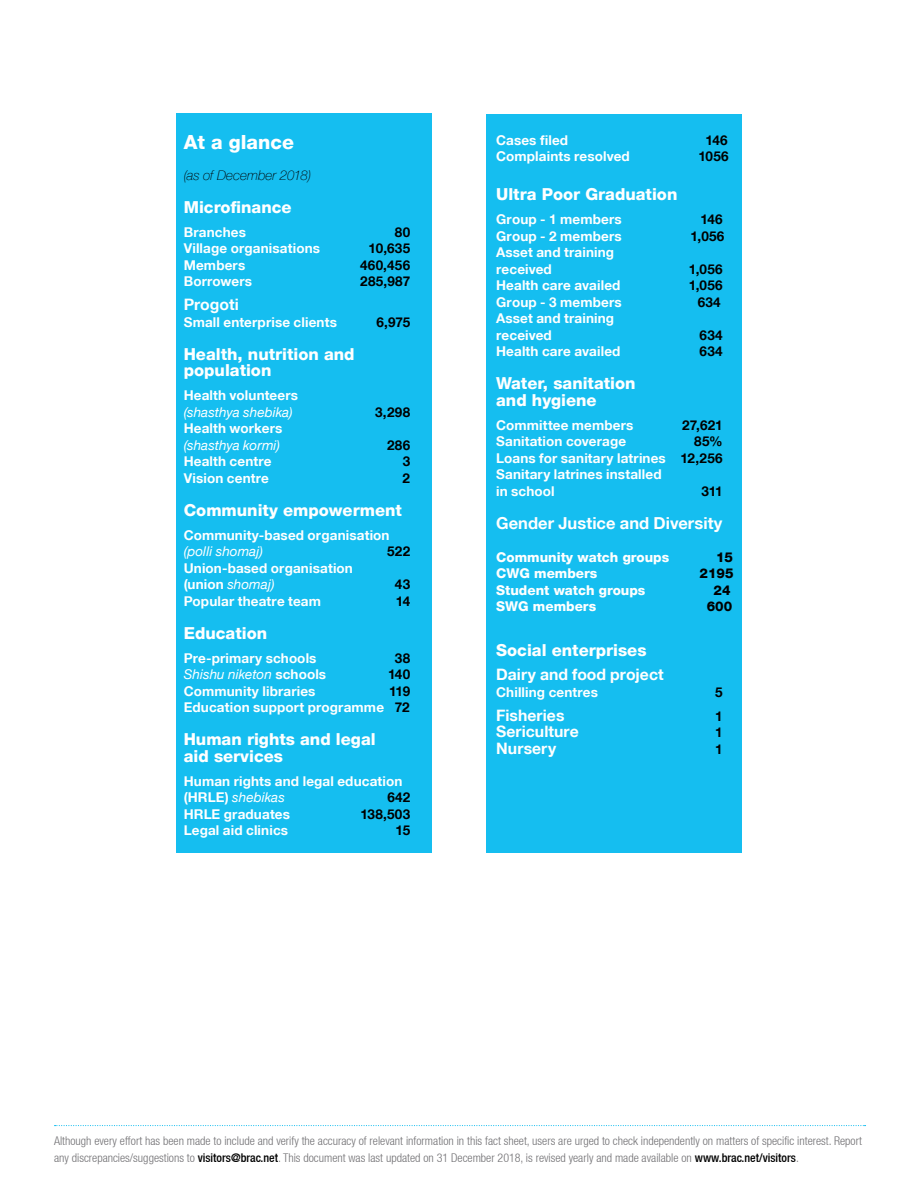
<style>
.page{position:relative;width:918px;height:1188px;background:#fff}
.page>*{position:absolute;margin:0;border:0;box-sizing:border-box;transform-origin:0 0}
.t1{font:800 19.5px "Helvetica Neue LT";color:#fff}
.t2{font:800 16.5px/16.5px "Helvetica Neue LT";color:#fff}
.t3{font:700 16.5px "Helvetica Neue LT";letter-spacing:.005em;color:#fff}
.t4{font:700 15.75px "Helvetica Neue LT";letter-spacing:.005em;color:#fff}
.t5{font:700 13.5px/16.5px "Helvetica Neue LT";letter-spacing:.01em;color:#fff}
.t6{font:700 13.5px "Helvetica Neue LT";letter-spacing:.02em;color:#000}
.t7{font:italic 13.5px "Helvetica Neue LT";letter-spacing:.005em;color:#fff}
.t8{font:800 13.5px "Helvetica Neue LT";color:#fff}
.t9{font:italic 100 13.5px "Helvetica Neue LT";letter-spacing:-.005em;color:#000}
.t10{font:800 13.5px "Helvetica Neue LT";color:#000}
.t11{font:300 condensed 12px/16.5px "Helvetica Neue LT";color:#717073}
.s1{font-weight:400;font-style:italic}
.s2{font-weight:700;font-style:normal}
.s3{color:#000}
.s4{font-weight:500;color:#000}
</style>
<div class="page">
<svg style="left:55px;top:1125px;width:811px;height:1px"></svg>
<div style="left:176px;top:113px;width:256px;height:740px;background:#15bef0"></div>
<div style="left:486px;top:115px;width:256px;height:738px;background:#15bef0"></div>
<h1 class="t1" style="left:184px;top:131px;width:112px">At a glance</h1>
<p class="t9" style="left:184px;top:167px;width:129px">(as of December 2018)</p>
<p class="t2" style="left:184px;top:199px;width:109px">Microfinance</p>
<p class="t5" style="left:184px;top:224px;width:64px">Branches</p>
<p class="t6" style="left:395px;top:224px;width:17px">80</p>
<p class="t5" style="left:184px;top:240px;width:138px">Village organisations</p>
<p class="t6" style="left:369px;top:240px;width:43px">10,635</p>
<p class="t5" style="left:184px;top:257px;width:63px">Members</p>
<p class="t6" style="left:360px;top:257px;width:52px">460,456</p>
<p class="t5" style="left:184px;top:273px;width:70px">Borrowers</p>
<p class="t6" style="left:360px;top:273px;width:52px">285,987</p>
<p class="t4" style="left:184px;top:295px;width:57px">Progoti</p>
<p class="t5" style="left:184px;top:314px;width:155px">Small enterprise clients</p>
<p class="t6" style="left:376px;top:314px;width:35px">6,975</p>
<p class="t2" style="left:184px;top:346px;width:172px">Health, nutrition and population</p>
<p class="t5" style="left:184px;top:387px;width:116px">Health volunteers</p>
<p class="t7" style="left:184px;top:404px;width:110px">(shasthya shebika)</p>
<p class="t6" style="left:375px;top:404px;width:37px">3,298</p>
<p class="t5" style="left:184px;top:420px;width:100px">Health workers</p>
<p class="t7" style="left:184px;top:437px;width:98px">(shasthya kormi)</p>
<p class="t6" style="left:387px;top:437px;width:25px">286</p>
<p class="t5" style="left:184px;top:453px;width:89px">Health centre</p>
<p class="t6" style="left:403px;top:453px;width:9px">3</p>
<p class="t5" style="left:184px;top:470px;width:87px">Vision centre</p>
<p class="t6" style="left:403px;top:470px;width:9px">2</p>
<p class="t2" style="left:184px;top:502px;width:220px">Community empowerment</p>
<p class="t5" style="left:184px;top:527px;width:207px">Community-based organisation</p>
<p class="t7" style="left:184px;top:544px;width:81px">(polli shomaj)</p>
<p class="t6" style="left:387px;top:543px;width:24px">522</p>
<p class="t5" style="left:184px;top:560px;width:171px">Union-based organisation (union <span class="s1">shomaj)</span></p>
<p class="t6" style="left:395px;top:576px;width:17px">43</p>
<p class="t5" style="left:184px;top:593px;width:139px">Popular theatre team</p>
<p class="t6" style="left:396px;top:593px;width:16px">14</p>
<p class="t2" style="left:184px;top:625px;width:85px">Education</p>
<p class="t5" style="left:184px;top:650px;width:134px">Pre-primary schools</p>
<p class="t6" style="left:395px;top:650px;width:17px">38</p>
<p class="t7" style="left:184px;top:667px;width:144px">Shishu niketon <span class="s2">schools</span></p>
<p class="t6" style="left:388px;top:666px;width:24px">140</p>
<p class="t5" style="left:184px;top:683px;width:133px">Community libraries</p>
<p class="t5" style="left:184px;top:683px;width:228px;text-align:right"><span class="s3">119<br></span>Education support programme <span class="s3">72</span></p>
<p class="t2" style="left:184px;top:731px;width:193px">Human rights and legal aid services</p>
<p class="t5" style="left:184px;top:773px;width:220px">Human rights and legal education (HRLE) <span class="s1">shebikas</span></p>
<p class="t6" style="left:387px;top:789px;width:24px">642</p>
<p class="t5" style="left:184px;top:806px;width:108px">HRLE graduates</p>
<p class="t6" style="left:360px;top:806px;width:51px">138,503</p>
<p class="t5" style="left:184px;top:822px;width:106px">Legal aid clinics</p>
<p class="t6" style="left:396px;top:822px;width:16px">15</p>
<p class="t5" style="left:496px;top:132px;width:73px">Cases filed</p>
<p class="t6" style="left:706px;top:132px;width:24px">146</p>
<p class="t5" style="left:496px;top:148px;width:135px">Complaints resolved</p>
<p class="t6" style="left:698px;top:148px;width:32px">1056</p>
<p class="t2" style="left:496px;top:186px;width:183px">Ultra Poor Graduation</p>
<p class="t5" style="left:496px;top:211px;width:127px">Group - 1 members</p>
<p class="t6" style="left:701px;top:211px;width:24px">146</p>
<p class="t5" style="left:496px;top:228px;width:127px">Group - 2 members</p>
<p class="t6" style="left:690px;top:228px;width:35px">1,056</p>
<p class="t5" style="left:496px;top:244px;width:119px">Asset and training received</p>
<p class="t6" style="left:689px;top:261px;width:35px">1,056</p>
<p class="t5" style="left:496px;top:277px;width:126px">Health care availed</p>
<p class="t6" style="left:689px;top:277px;width:35px">1,056</p>
<p class="t5" style="left:496px;top:294px;width:127px">Group - 3 members</p>
<p class="t6" style="left:698px;top:294px;width:25px">634</p>
<p class="t5" style="left:496px;top:310px;width:119px">Asset and training received</p>
<p class="t6" style="left:700px;top:327px;width:25px">634</p>
<p class="t5" style="left:496px;top:343px;width:126px">Health care availed</p>
<p class="t6" style="left:700px;top:343px;width:25px">634</p>
<p class="t2" style="left:496px;top:375px;width:141px">Water, sanitation and hygiene</p>
<p class="t5" style="left:496px;top:417px;width:139px">Committee members</p>
<p class="t6" style="left:682px;top:417px;width:42px">27,621</p>
<p class="t5" style="left:496px;top:433px;width:131px">Sanitation coverage</p>
<p class="t5" style="left:496px;top:433px;width:228px;text-indent:198px"><span class="s3">85%<br></span>Loans for sanitary latrines <span class="s3">12,256<br></span>Sanitary latrines installed<br>in school</p>
<p class="t6" style="left:701px;top:483px;width:23px">311</p>
<p class="t3" style="left:496px;top:513px;width:228px">Gender Justice and Diversity</p>
<p class="t8" style="left:496px;top:549px;width:175px">Community watch groups</p>
<p class="t10" style="left:716px;top:549px;width:19px">15</p>
<p class="t8" style="left:496px;top:566px;width:103px">CWG members</p>
<p class="t10" style="left:700px;top:566px;width:36px">2195</p>
<p class="t8" style="left:496px;top:582px;width:151px">Student watch groups</p>
<p class="t10" style="left:714px;top:582px;width:19px">24</p>
<p class="t8" style="left:496px;top:599px;width:102px">SWG members</p>
<p class="t10" style="left:707px;top:599px;width:27px">600</p>
<p class="t2" style="left:496px;top:642px;width:152px">Social enterprises</p>
<p class="t4" style="left:496px;top:665px;width:169px">Dairy and food project</p>
<p class="t5" style="left:496px;top:684px;width:103px">Chilling centres</p>
<p class="t6" style="left:715px;top:684px;width:9px">5</p>
<p class="t4" style="left:496px;top:706px;width:70px">Fisheries</p>
<p class="t6" style="left:715px;top:708px;width:9px">1</p>
<p class="t4" style="left:496px;top:722px;width:84px">Sericulture</p>
<p class="t6" style="left:715px;top:724px;width:9px">1</p>
<p class="t4" style="left:496px;top:739px;width:61px">Nursery</p>
<p class="t6" style="left:715px;top:741px;width:9px">1</p>
<p class="t11" style="left:54px;top:1133px;width:809px">Although every effort has been made to include and verify the accuracy of relevant information in this fact sheet, users are urged to check independently on matters of specific interest. Report any discrepancies/suggestions to <span class="s4">visitors@brac.net</span>. This document was last updated on 31 December 2018, is revised yearly and made available on <span class="s4">www.brac.net/visitors</span>.</p>
</div>
